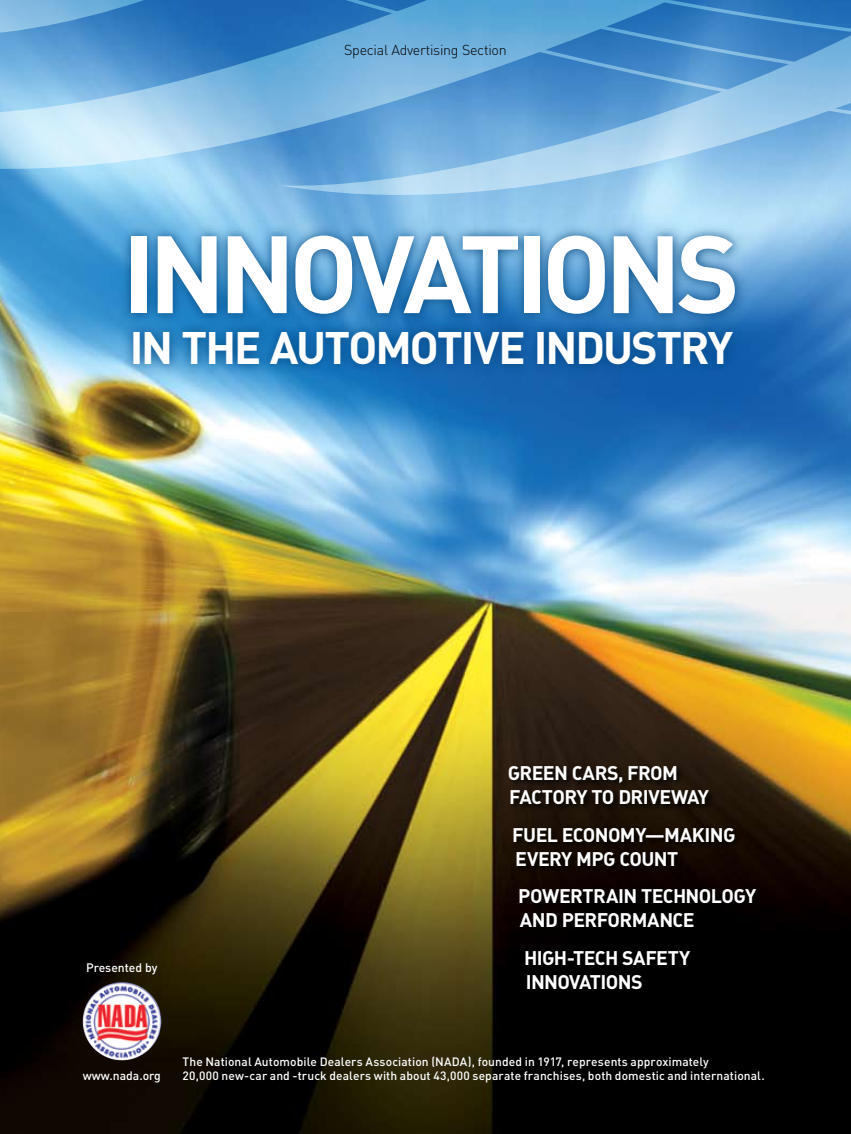
<style>
.page{position:relative;width:851px;height:1134px;background:#fff}
.page>*{position:absolute;margin:0;border:0;box-sizing:border-box;transform-origin:0 0}
.t1{font:108px "DIN Bold Alternate";letter-spacing:-.06em;color:#fff}
.t2{font:45px "DIN Bold Alternate";letter-spacing:-.04em;color:#fff}
.t3{font:19.5px/24px "DIN Bold Alternate";letter-spacing:-.03em;color:#fff}
.t4{font:14.25px "DIN Light Alternate";letter-spacing:-.02em;color:#000}
.t5{font:500 12.15px "DIN";color:#fff}
.t6{font:500 12px "DIN";letter-spacing:.01em;color:#fff}
</style>
<div class="page">
<img style="left:0;top:195px;width:850px;height:939px">
<svg style="left:0;top:0;width:850px;height:195px;background:#71addb"></svg>
<div style="left:506px;top:763px;width:258px;height:235px;background:#000;opacity:.9"></div>
<div style="left:117px;top:222px;width:632px;height:157px;background:#00427a;opacity:.9"></div>
<img style="left:120px;top:982px;width:41px;height:53px">
<p class="t4" style="left:344px;top:41px;width:164px">Special Advertising Section</p>
<h1 class="t1" style="left:123px;top:204px;width:619px">I NNOVATIONS</h1>
<h2 class="t2" style="left:130px;top:318px;width:605px">IN THE AUTOMOTIVE I NDUSTRY</h2>
<p class="t5" style="left:86px;top:960px;width:73px">Presented by</p>
<h3 class="t3" style="left:507px;top:760px;width:203px">GREEN CARS, FROM<br>FACTORY TO DRIVEWAY</h3>
<h3 class="t3" style="left:512px;top:822px;width:225px">FUEL ECONOMY—MAKING<br>EVERY MPG COUNT</h3>
<h3 class="t3" style="left:518px;top:883px;width:239px">POWERTRAIN TECHNOLOGY<br>AND PERFORMANCE</h3>
<h3 class="t3" style="left:524px;top:945px;width:167px">HIGH-TECH SAFETY<br>INNOVATIONS</h3>
<p class="t6" style="left:183px;top:1054px;width:527px">The National Automobile Dealers Association (NADA), founded in 1917, represents approximately</p>
<p class="t5" style="left:83px;top:1068px;width:79px">www.nada.org</p>
<p class="t6" style="left:183px;top:1068px;width:583px">20,000 new-car and -truck dealers with about 43,000 separate franchises, both domestic and international.</p>
</div>
